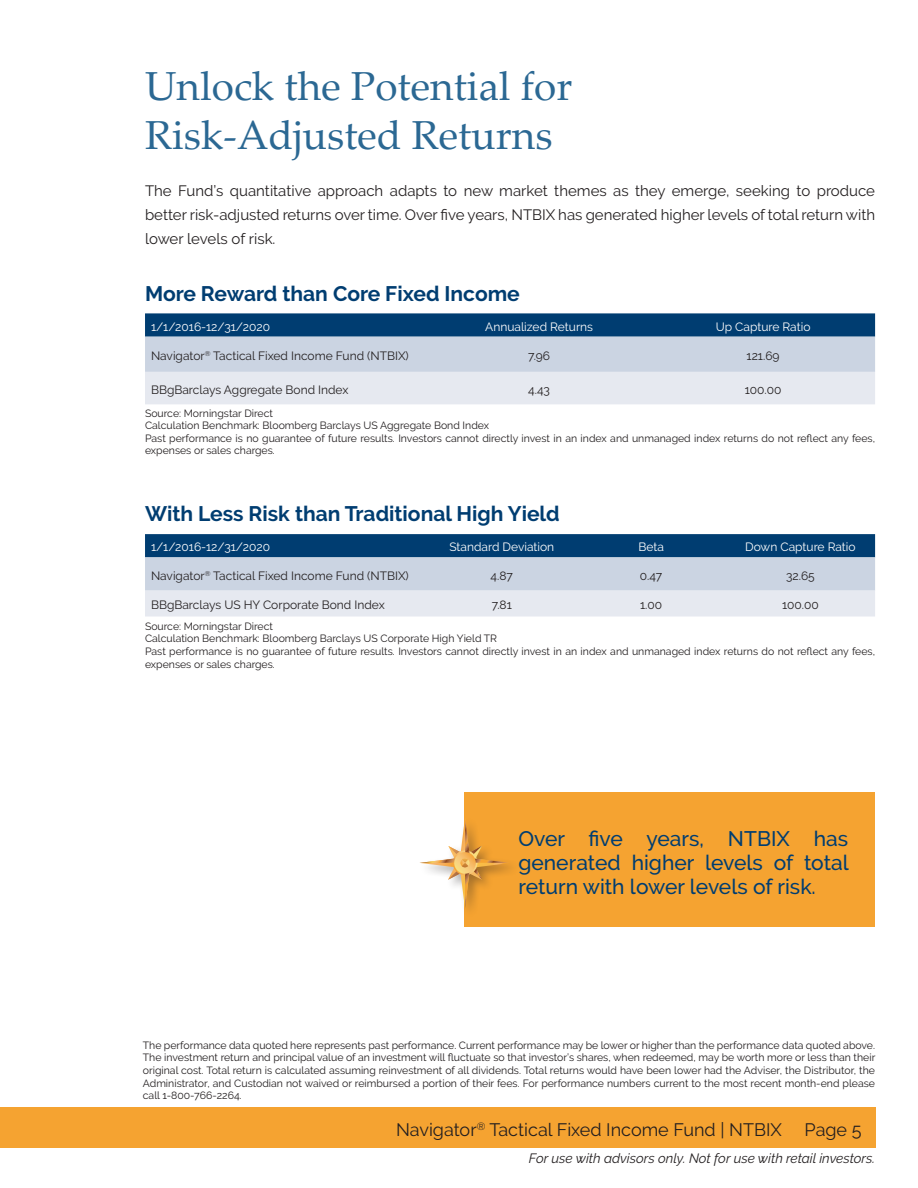
<style>
.page{position:relative;width:918px;height:1188px;background:#fff}
.page>*{position:absolute;margin:0;border:0;box-sizing:border-box;transform-origin:0 0}
.Headline{font:40.5px/48.6px "Palatino Linotype";color:#2b6893}
.Call_Out{font:500 21px/24px "Raleway";color:#003d71;text-align:justify}
.Subhead{font:700 21px "Raleway";color:#003d71}
.t1{font:18px "Raleway";color:#231f20}
.Main_Copy{font:15px/24px "Raleway";color:#231f20;text-align:justify}
.t2{font:italic 13.5px "Raleway";color:#231f20}
.t3{font:12px "Raleway";color:#231f20}
.t4{font:12px "Raleway";color:#fff}
.t5{font:10.5px/12.6px "Raleway";color:#231f20}
</style>
<div class="page">
<div style="left:0;top:1107px;width:875px;height:41px;background:#f5a331"></div>
<svg style="left:145px;top:313px;width:730px;height:91px;background:#a1b5ca"></svg>
<svg style="left:145px;top:534px;width:730px;height:82px;background:#9ab0c6"></svg>
<div style="left:464px;top:793px;width:411px;height:134px;background:#f5a331"></div>
<div style="left:418px;top:816px;width:103px;height:104px;background:#231f20;opacity:.4"></div>
<svg style="left:419px;top:817px;width:92px;height:91px"></svg>
<p class="Headline" style="left:145px;top:60px;width:429px">Unlock the Potential for<br>Risk-Adjusted Returns</p>
<p class="Main_Copy" style="left:145px;top:179px;width:732px">The Fund’s quantitative approach adapts to new market themes as they emerge, seeking to produce better risk-adjusted returns over time. Over five years, NTBIX has generated higher levels of total return with lower levels of risk.</p>
<p class="Subhead" style="left:145px;top:281px;width:376px">More Reward than Core Fixed Income</p>
<p class="t4" style="left:151px;top:319px;width:121px">1/1/2016-12/31/2020</p>
<p class="t4" style="left:485px;top:319px;width:109px">Annualized Returns</p>
<p class="t4" style="left:716px;top:319px;width:96px">Up Capture Ratio</p>
<p class="t3" style="left:151px;top:349px;width:259px">Navigator<sup>®</sup> Tactical Fixed Income Fund (NTBIX)</p>
<p class="t3" style="left:528px;top:349px;width:24px">7.96</p>
<p class="t3" style="left:747px;top:349px;width:35px">121.69</p>
<p class="t3" style="left:151px;top:383px;width:199px">BBgBarclays Aggregate Bond Index</p>
<p class="t3" style="left:528px;top:383px;width:23px">4.43</p>
<p class="t3" style="left:745px;top:383px;width:38px">100.00</p>
<p class="t5" style="left:145px;top:407px;width:130px">Source: Morningstar Direct</p>
<p class="t5" style="left:145px;top:419px;width:346px">Calculation Benchmark: Bloomberg Barclays US Aggregate Bond Index</p>
<p class="t5" style="left:145px;top:432px;width:732px">Past performance is no guarantee of future results. Investors cannot directly invest in an index and unmanaged index returns do not reflect any fees, expenses or sales charges.</p>
<p class="Subhead" style="left:145px;top:502px;width:416px">With Less Risk than Traditional High Yield</p>
<p class="t4" style="left:151px;top:540px;width:121px">1/1/2016-12/31/2020</p>
<p class="t4" style="left:449px;top:540px;width:106px">Standard Deviation</p>
<p class="t4" style="left:638px;top:540px;width:27px">Beta</p>
<p class="t4" style="left:745px;top:540px;width:112px">Down Capture Ratio</p>
<p class="t3" style="left:151px;top:568px;width:259px">Navigator<sup>®</sup> Tactical Fixed Income Fund (NTBIX)</p>
<p class="t3" style="left:491px;top:568px;width:24px">4.87</p>
<p class="t3" style="left:640px;top:568px;width:24px">0.47</p>
<p class="t3" style="left:786px;top:568px;width:30px">32.65</p>
<p class="t3" style="left:151px;top:598px;width:235px">BBgBarclays US HY Corporate Bond Index</p>
<p class="t3" style="left:492px;top:598px;width:22px">7.81</p>
<p class="t3" style="left:640px;top:598px;width:24px">1.00</p>
<p class="t3" style="left:782px;top:598px;width:38px">100.00</p>
<p class="t5" style="left:145px;top:620px;width:130px">Source: Morningstar Direct</p>
<p class="t5" style="left:145px;top:632px;width:354px">Calculation Benchmark: Bloomberg Barclays US Corporate High Yield TR</p>
<p class="t5" style="left:145px;top:645px;width:732px">Past performance is no guarantee of future results. Investors cannot directly invest in an index and unmanaged index returns do not reflect any fees, expenses or sales charges.</p>
<p class="Call_Out" style="left:518px;top:826px;width:332px">Over five years, NTBIX has generated higher levels of total return with lower levels of risk.</p>
<p class="t5" style="left:143px;top:1039px;width:734px;text-align:justify">The performance data quoted here represents past performance. Current performance may be lower or higher than the performance data quoted above.<br>The investment return and principal value of an investment will fluctuate so that investor’s shares, when redeemed, may be worth more or less than their original cost. Total return is calculated assuming reinvestment of all dividends. Total returns would have been lower had the Adviser, the Distributor, the Administrator, and Custodian not waived or reimbursed a portion of their fees. For performance numbers current to the most recent month-end please call 1-800-766-2264.</p>
<h3 class="t1" style="left:396px;top:1119px;width:387px">Navigator<sup>®</sup> Tactical Fixed Income Fund | NTBIX</h3>
<h3 class="t1" style="left:805px;top:1119px;width:59px">Page 5</h3>
<p class="t2" style="left:529px;top:1151px;width:348px">For use with advisors only. Not for use with retail investors.</p>
</div>
